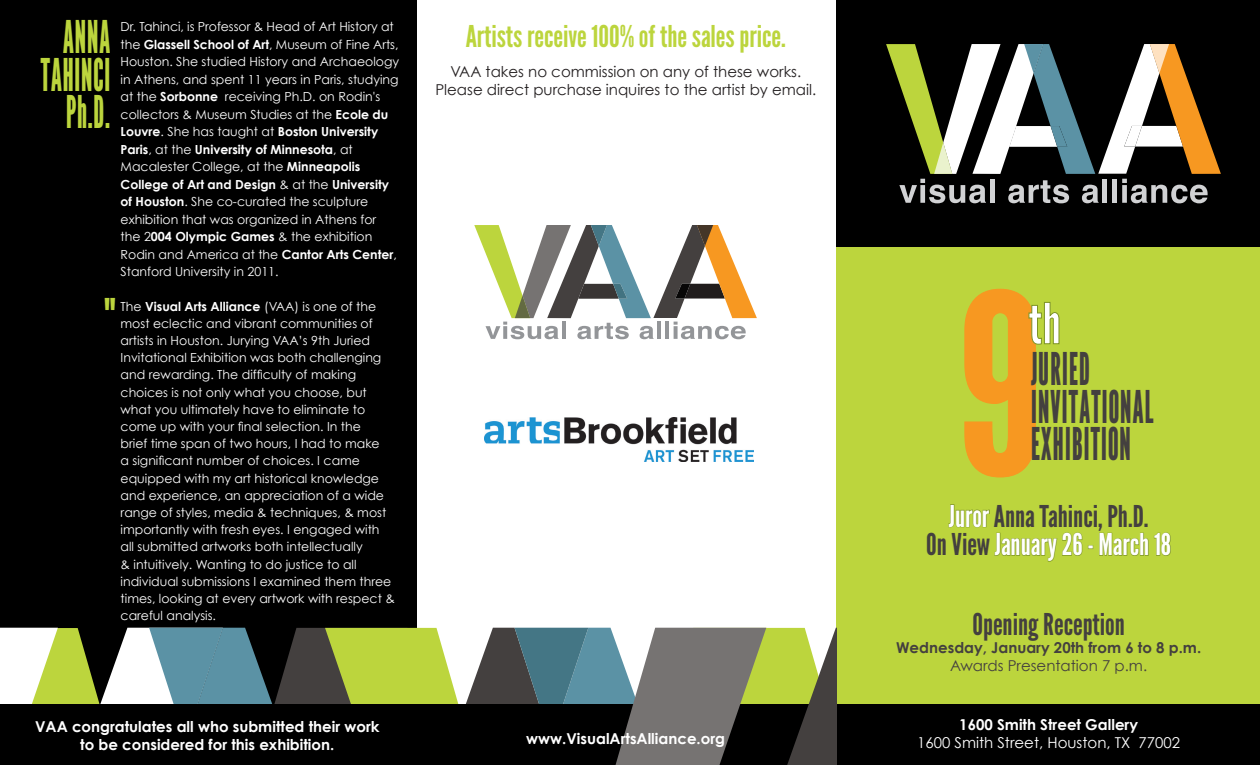
<style>
.page{position:relative;width:1260px;height:765px;background:#fff}
.page>*{position:absolute;margin:0;border:0;box-sizing:border-box;transform-origin:0 0}
.t1{font:condensed 45px "League Gothic";letter-spacing:.01em;color:#44403f}
.t2{font:condensed 45px "League Gothic";letter-spacing:.005em;color:#bcd53d}
.t3{font:45px "League Gothic";color:#bcd53d}
.t4{font:30px "League Gothic";color:#44403f}
.t5{font:30px "League Gothic";color:#bcd53d}
.t6{font:30px "League Gothic";color:#fff}
.t7{font:700 15px/18px "Century Gothic";color:#fff;text-align:center}
.t8{font:15px "Century Gothic";color:#231f20}
.t9{font:700 15px "Century Gothic";color:#44403f}
.t10{font:15px "Century Gothic";color:#fff}
.t11{font:15px "Century Gothic";color:#44403f}
.t12{font:12.5px/17.1px "Century Gothic";color:#fff}
.s1{font-weight:700}
.s2{color:#fff}
.s3{color:#44403f}
</style>
<div class="page">
<div style="left:837px;top:0;width:423px;height:765px;background:#bcd53d"></div>
<div style="left:0;top:0;width:416px;height:765px;background:#000"></div>
<svg style="left:474px;top:225px;width:283px;height:114px"></svg>
<img style="left:485px;top:418px;width:268px;height:43px">
<div style="left:837px;top:0;width:423px;height:246px;background:#000"></div>
<svg style="left:886px;top:44px;width:335px;height:159px"></svg>
<svg style="left:965px;top:289px;width:94px;height:188px"></svg>
<div style="left:0;top:705px;width:1260px;height:60px;background:#000"></div>
<svg style="left:0;top:628px;width:837px;height:137px"></svg>
<svg style="left:949px;top:505px;width:40px;height:22px"></svg>
<svg style="left:995px;top:533px;width:87px;height:28px"></svg>
<svg style="left:1088px;top:546px;width:5px;height:3px"></svg>
<svg style="left:1099px;top:533px;width:49px;height:23px"></svg>
<svg style="left:1154px;top:533px;width:17px;height:23px"></svg>
<p class="t2" style="left:64px;top:10px;width:49px">ANNA</p>
<p class="t2" style="left:41px;top:48px;width:71px">TAHINCI</p>
<p class="t2" style="left:67px;top:85px;width:46px">Ph.D.</p>
<p class="t12" style="left:121px;top:18px;width:280px;line-height:17.5px">Dr. Tahinci, is Professor &amp; Head of Art History at the <span class="s1">Glassell School of Art</span>, Museum of Fine Arts, Houston. She studied History and Archaeology in Athens, and spent 11 years in Paris, studying at the <span class="s1">Sorbonne</span> receiving Ph.D. on Rodin's collectors &amp; Museum Studies at the <span class="s1">Ecole du Louvre</span>. She has taught at <span class="s1">Boston University Paris</span>, at the <span class="s1">University of Minnesota</span>, at Macalester College, at the <span class="s1">Minneapolis College of Art and Design</span> &amp; at the <span class="s1">University of Houston</span>. She co-curated the sculpture exhibition that was organized in Athens for the 2<span class="s1">004 Olympic Games</span> &amp; the exhibition Rodin and America at the <span class="s1">Cantor Arts Center</span>, Stanford University in 2011.</p>
<p class="t12" style="left:121px;top:297px;width:276px">The <span class="s1">Visual Arts Alliance</span> (VAA) is one of the most eclectic and vibrant communities of artists in Houston. Jurying VAA’s 9th Juried Invitational Exhibition was both challenging and rewarding. The difficulty of making choices is not only what you choose, but what you ultimately have to eliminate to come up with your final selection. In the<br>brief time span of two hours, I had to make<br>a significant number of choices. I came equipped with my art historical knowledge and experience, an appreciation of a wide range of styles, media &amp; techniques, &amp; most importantly with fresh eyes. I engaged with all submitted artworks both intellectually<br>&amp; intuitively. Wanting to do justice to all individual submissions I examined them three times, looking at every artwork with respect &amp; careful analysis.</p>
<p class="t3" style="left:103px;top:289px;width:13px">"</p>
<p class="t5" style="left:466px;top:19px;width:322px">Artists receive 100% of the sales price.</p>
<p class="t8" style="left:451px;top:63px;width:352px">VAA takes no commission on any of these works.</p>
<p class="t8" style="left:435px;top:81px;width:383px">Please direct purchase inquires to the artist by email.</p>
<p class="t7" style="left:35px;top:717px;width:346px">VAA congratulates all who submitted their work to be considered for this exhibition.</p>
<p class="t7" style="left:526px;top:729px;width:200px">www.VisualArtsAlliance.org</p>
<p class="t1" style="left:1031px;top:342px;width:61px">JURIED</p>
<p class="t1" style="left:1031px;top:380px;width:124px">INVITATIONAL</p>
<p class="t1" style="left:1031px;top:417px;width:102px">EXHIBITION</p>
<p class="t4" style="left:949px;top:498px;width:201px"><span class="s2">Juror</span>Anna Tahinci, Ph.D.</p>
<p class="t6" style="left:926px;top:527px;width:246px"><span class="s3">On View</span> January 26 - March 18</p>
<p class="t4" style="left:972px;top:606px;width:154px">Opening Reception</p>
<p class="t9" style="left:896px;top:638px;width:307px">Wednesday, January 20th from 6 to 8 p.m.</p>
<p class="t11" style="left:950px;top:656px;width:198px">Awards Presentation 7 p.m.</p>
<p class="t7" style="left:959px;top:715px;width:180px">1600 Smith Street Gallery</p>
<p class="t10" style="left:917px;top:733px;width:264px">1600 Smith Street, Houston, TX 77002</p>
</div>
